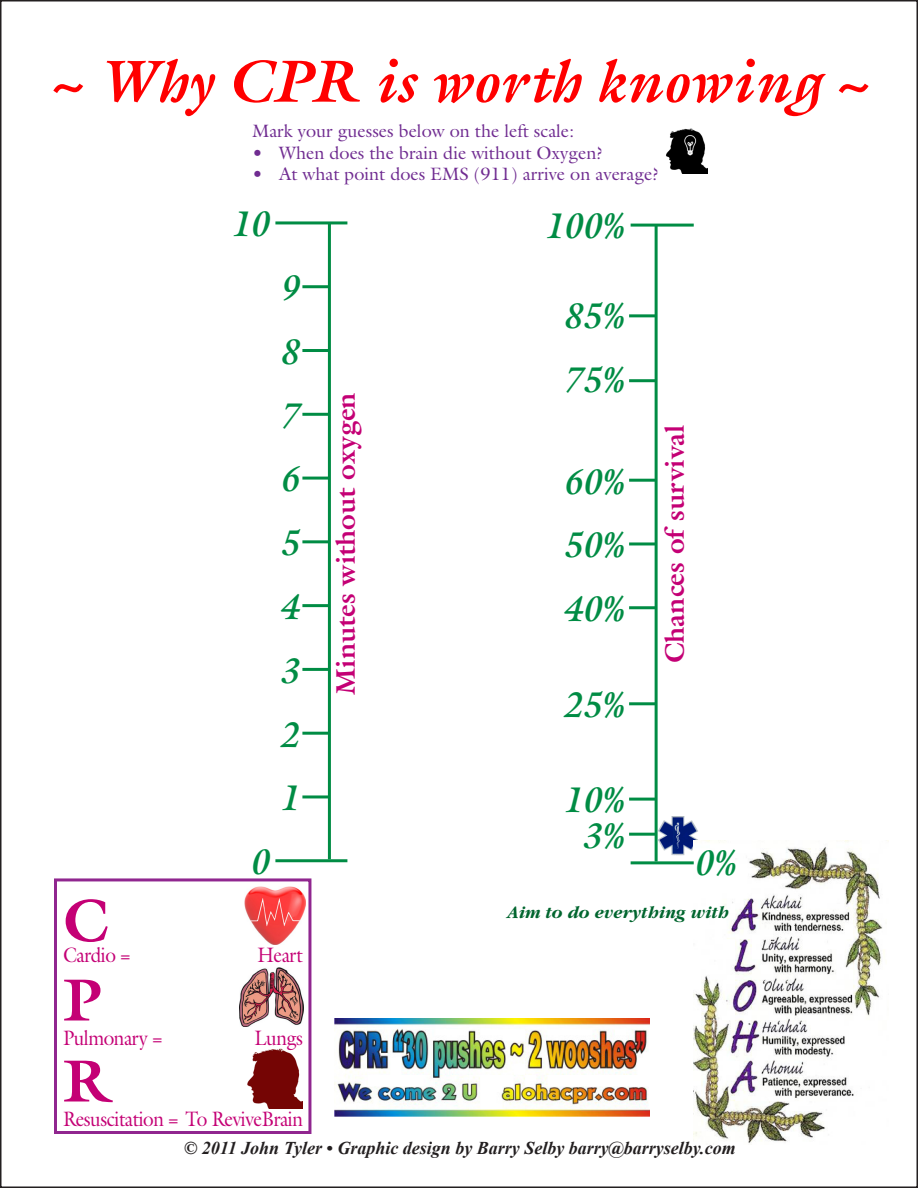
<style>
.page{position:relative;width:918px;height:1188px;background:#fff}
.page>*{position:absolute;margin:0;border:0;box-sizing:border-box;transform-origin:0 0}
.t1{font:italic 700 60px "Galliard";color:#f00}
.t2{font:700 60px "Galliard";color:#c40075}
.t3{font:italic 700 36px "Galliard";color:#008c44}
.t4{font:700 27px "Galliard";color:#c40075}
.t5{font:21px "Galliard";letter-spacing:-.025em;color:#c40075;scale:.9 1}
.t6{font:18px "Galliard";color:#702c91}
.t7{font:italic 700 18px "Times New Roman";color:#231f20}
.t8{font:italic 700 18px "Garamond";color:#00652e}
</style>
<div class="page">
<img style="left:666px;top:129px;width:41px;height:44px">
<img style="left:335px;top:1019px;width:315px;height:97px">
<img style="left:658px;top:816px;width:40px;height:39px">
<img style="left:694px;top:840px;width:194px;height:304px">
<hr style="left:328px;top:223px;width:3px;height:636px;background:#008c44">
<hr style="left:275px;top:221px;width:72px;height:3px;background:#008c44">
<hr style="left:302px;top:285px;width:27px;height:3px;background:#008c44">
<hr style="left:302px;top:349px;width:27px;height:3px;background:#008c44">
<hr style="left:302px;top:413px;width:27px;height:3px;background:#008c44">
<hr style="left:302px;top:477px;width:27px;height:3px;background:#008c44">
<hr style="left:302px;top:540px;width:27px;height:3px;background:#008c44">
<hr style="left:302px;top:604px;width:27px;height:3px;background:#008c44">
<hr style="left:302px;top:668px;width:27px;height:3px;background:#008c44">
<hr style="left:302px;top:732px;width:27px;height:3px;background:#008c44">
<hr style="left:302px;top:795px;width:27px;height:3px;background:#008c44">
<hr style="left:275px;top:859px;width:72px;height:3px;background:#008c44">
<hr style="left:655px;top:225px;width:3px;height:636px;background:#008c44">
<hr style="left:631px;top:224px;width:63px;height:3px;background:#008c44">
<hr style="left:629px;top:314px;width:27px;height:3px;background:#008c44">
<hr style="left:629px;top:379px;width:27px;height:3px;background:#008c44">
<hr style="left:629px;top:479px;width:27px;height:3px;background:#008c44">
<hr style="left:629px;top:542px;width:27px;height:3px;background:#008c44">
<hr style="left:629px;top:606px;width:27px;height:3px;background:#008c44">
<hr style="left:629px;top:833px;width:27px;height:3px;background:#008c44">
<hr style="left:629px;top:702px;width:27px;height:3px;background:#008c44">
<hr style="left:629px;top:798px;width:27px;height:3px;background:#008c44">
<hr style="left:631px;top:861px;width:63px;height:3px;background:#008c44">
<div style="left:54px;top:878px;width:257px;height:256px;border:3px solid #90268f"></div>
<img style="left:239px;top:968px;width:64px;height:59px">
<img style="left:244px;top:887px;width:62px;height:57px">
<img style="left:247px;top:1048px;width:56px;height:61px">
<p class="t1" style="left:50px;top:44px;width:818px">~ Why CPR is worth knowing ~</p>
<p class="t6" style="left:252px;top:120px;width:324px">Mark your guesses below on the left scale:</p>
<p class="t6" style="left:252px;top:141px;width:353px">• When does the brain die without Oxygen?</p>
<p class="t6" style="left:252px;top:163px;width:408px">• At what point does EMS (911) arrive on average?</p>
<p class="t3" style="left:230px;top:202px;width:39px">10</p>
<p class="t3" style="left:279px;top:265px;width:20px">9</p>
<p class="t3" style="left:279px;top:329px;width:20px">8</p>
<p class="t3" style="left:279px;top:393px;width:20px">7</p>
<p class="t3" style="left:279px;top:457px;width:20px">6</p>
<p class="t3" style="left:279px;top:521px;width:20px">5</p>
<p class="t3" style="left:279px;top:584px;width:20px">4</p>
<p class="t3" style="left:279px;top:648px;width:20px">3</p>
<p class="t3" style="left:279px;top:712px;width:20px">2</p>
<p class="t3" style="left:279px;top:776px;width:20px">1</p>
<p class="t3" style="left:249px;top:840px;width:20px">0</p>
<p class="t4" style="left:328px;top:695px;width:303px;rotate:-90deg">Minutes without oxygen</p>
<p class="t3" style="left:544px;top:204px;width:81px">100%</p>
<p class="t3" style="left:563px;top:293px;width:62px">85%</p>
<p class="t3" style="left:563px;top:357px;width:62px">75%</p>
<p class="t3" style="left:563px;top:459px;width:62px">60%</p>
<p class="t3" style="left:563px;top:523px;width:62px">50%</p>
<p class="t3" style="left:563px;top:587px;width:62px">40%</p>
<p class="t3" style="left:563px;top:683px;width:62px">25%</p>
<p class="t3" style="left:563px;top:778px;width:62px">10%</p>
<p class="t3" style="left:581px;top:813px;width:43px">3%</p>
<p class="t4" style="left:657px;top:663px;width:240px;rotate:-90deg">Chances of survival</p>
<p class="t3" style="left:693px;top:840px;width:43px">0%</p>
<p class="t2" style="left:63px;top:882px;width:47px">C</p>
<p class="t8" style="left:507px;top:903px;width:223px">Aim to do everything with</p>
<p class="t5" style="left:63px;top:942px;width:77px">Cardio =</p>
<p class="t5" style="left:257px;top:942px;width:52px">Heart</p>
<p class="t2" style="left:63px;top:961px;width:41px">P</p>
<p class="t5" style="left:63px;top:1024px;width:112px">Pulmonary =</p>
<p class="t5" style="left:255px;top:1024px;width:55px">Lungs</p>
<p class="t2" style="left:63px;top:1042px;width:47px">R</p>
<p class="t5" style="left:63px;top:1105px;width:268px">Resuscitation = To ReviveBrain</p>
<p class="t7" style="left:184px;top:1135px;width:553px">© 2011 John Tyler • Graphic design by Barry Selby barry@barryselby.com</p>
</div>
